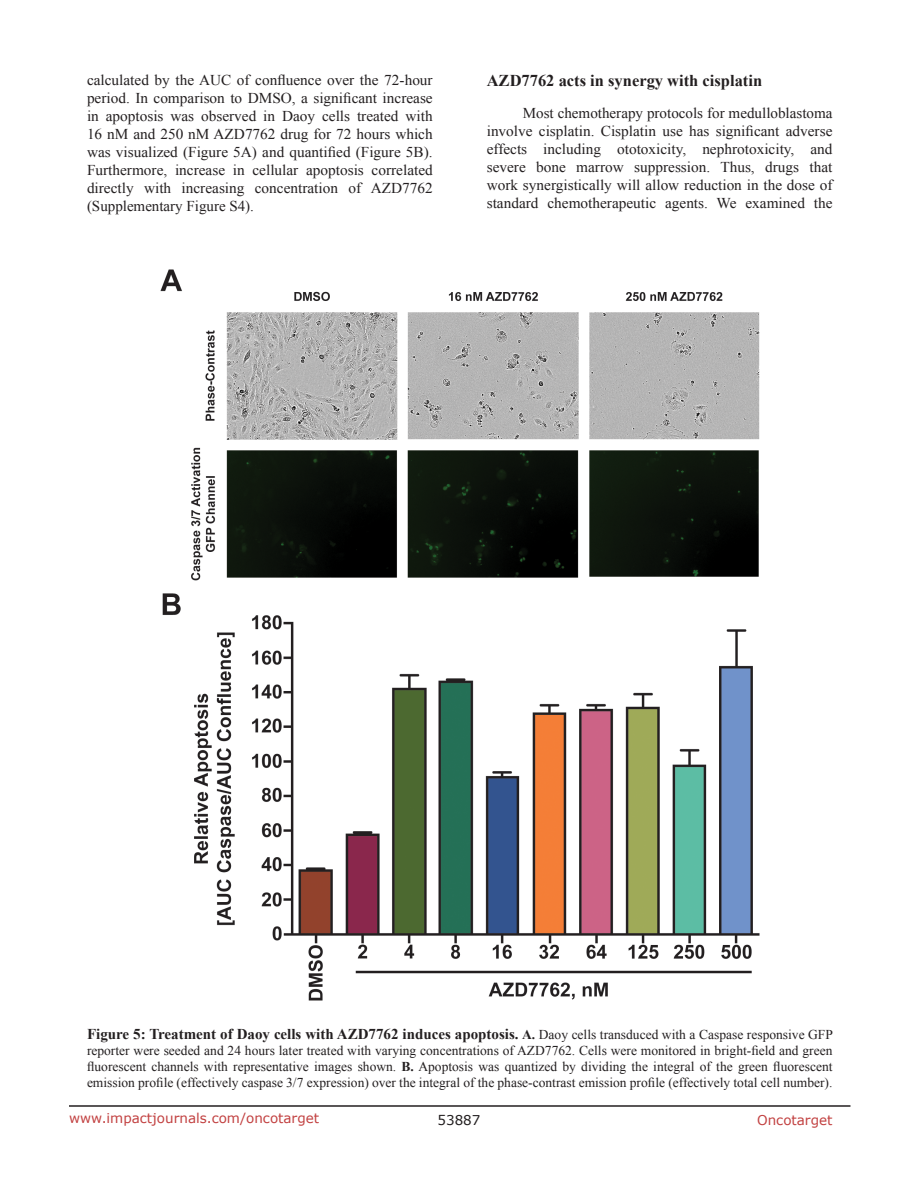
<style>
.page{position:relative;width:918px;height:1188px;background:#fff}
.page>*{position:absolute;margin:0;border:0;box-sizing:border-box;transform-origin:0 0}
.SubHeading{font:700 16.5px "Times New Roman";color:#231f20}
.BodyText{font:15px/18px "Times New Roman";color:#231f20;text-align:justify}
.figuretext{font:700 15px "Times New Roman";color:#231f20}
.figuretext-2{font:13.5px/16.2px "Times New Roman";color:#231f20;text-align:justify}
.t1{font:13.5px "Verdana";color:#c24141}
.t2{font:13.5px "Verdana";color:#231f20}
.s1{font-size:13.5px}
.s2{font-weight:400;font-size:13.5px}
.s3{font-weight:700}
</style>
<div class="page">
<hr style="left:69px;top:1105px;width:781px;height:2px;background:#231f20">
<img style="left:160px;top:269px;width:600px;height:732px">
<p class="BodyText" style="left:87px;top:71px;width:347px">calculated by the AUC of confluence over the 72-hour period. In comparison to DMSO, a significant increase in apoptosis was observed in Daoy cells treated with 16 nM and 250 nM AZD7762 drug for 72 hours which was visualized (Figure 5A) and quantified (Figure 5B).<br>Furthermore, increase in cellular apoptosis correlated directly with increasing concentration of AZD7762 (Supplementary Figure S4).</p>
<p class="SubHeading" style="left:487px;top:69px;width:277px">AZD7762 acts in synergy with cisplatin</p>
<p class="BodyText" style="left:487px;top:103px;width:347px;text-indent:36px">Most chemotherapy protocols for medulloblastoma involve cisplatin. Cisplatin use has significant adverse effects including ototoxicity, nephrotoxicity, and severe bone marrow suppression. Thus, drugs that work synergistically will allow reduction in the dose of standard chemotherapeutic agents. We examined the</p>
<p class="figuretext" style="left:87px;top:1023px;width:747px">Figure 5: Treatment of Daoy cells with AZD7762 induces apoptosis. <span class="s1">A.</span> <span class="s2">Daoy cells transduced with a Caspase responsive GFP</span></p>
<p class="figuretext-2" style="left:87px;top:1042px;width:747px">reporter were seeded and 24 hours later treated with varying concentrations of AZD7762. Cells were monitored in bright-field and green fluorescent channels with representative images shown. <span class="s3">B.</span> Apoptosis was quantized by dividing the integral of the green fluorescent emission profile (effectively caspase 3/7 expression) over the integral of the phase-contrast emission profile (effectively total cell number).</p>
<p class="t1" style="left:69px;top:1109px;width:252px">www.impactjournals.com/oncotarget</p>
<p class="t2" style="left:438px;top:1111px;width:44px">53887</p>
<p class="t1" style="left:757px;top:1111px;width:77px">Oncotarget</p>
</div>
